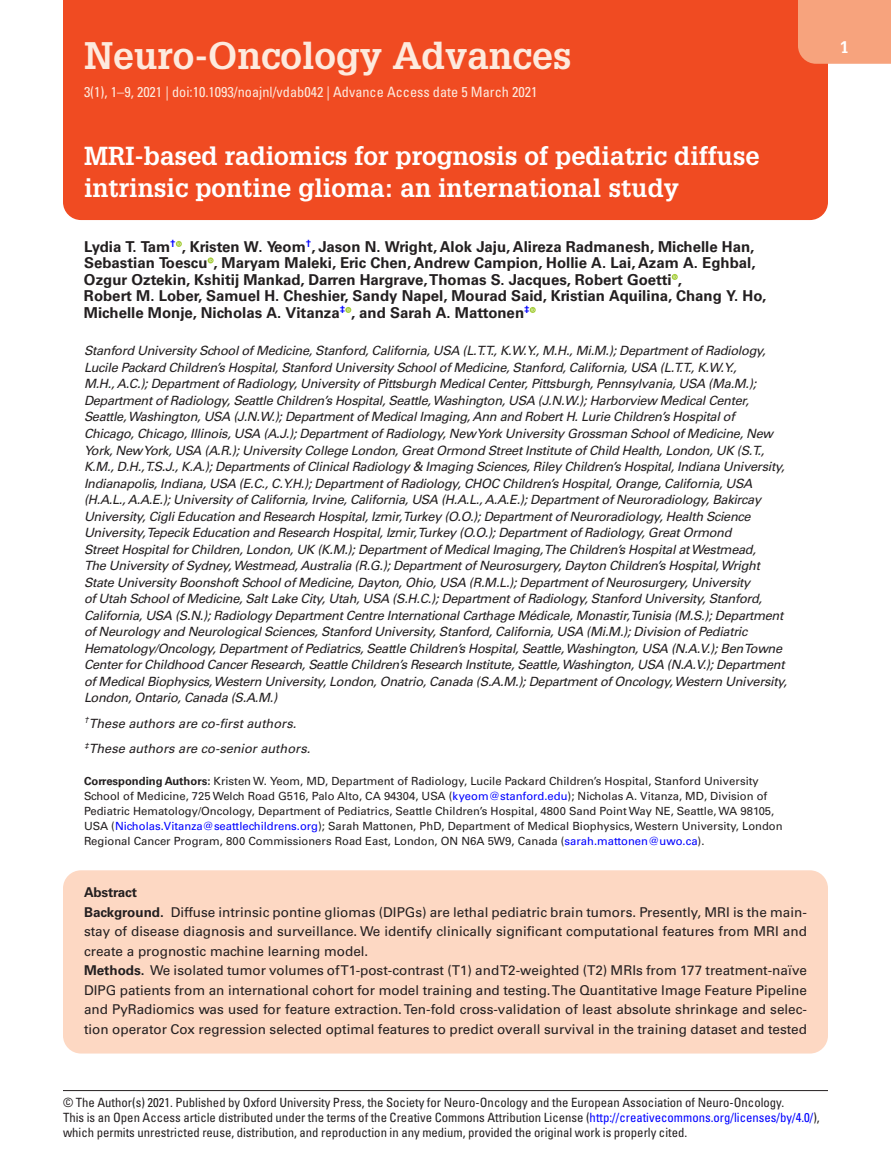
<style>
.page{position:relative;width:891px;height:1175px;background:#fff}
.page>*{position:absolute;margin:0;border:0;box-sizing:border-box;transform-origin:0 0}
.t1{font:700 37.5px "Glypha LT Std";color:#fdeade}
.t2{font:700 25.5px/31.5px "Glypha LT Std";color:#fff}
.t3{font:700 16.5px "Glypha LT Std";color:#fff}
.t4{font:700 15px/16.5px "Univers LT Std";color:#231f20}
.t5{font:condensed 14.25px "Univers LT Std";color:#fdeade}
.t6{font:13.5px/19.5px "Univers LT Std";color:#231f20}
.t7{font:italic 12.75px/16.5px "Univers LT Std";letter-spacing:-.025em;color:#231f20}
.t8{font:condensed 12.75px/15px "Univers LT Std";color:#231f20}
.t9{font:italic 12.75px/25.5px "Univers LT Std";color:#231f20}
.t10{font:11.25px/15px "Univers LT Std";color:#231f20}
.s1{font-weight:700}
.s2{color:#00f}
</style>
<div class="page">
<div style="left:63px;top:0;width:765px;height:166px;background:#f04b22"></div>
<div style="left:798px;top:0;width:93px;height:64px;background:#f7a37d"></div>
<hr style="left:63px;top:1090px;width:765px;height:1px;background:#231f20">
<div style="left:63px;top:870px;width:765px;height:183px;background:#fdd8c3;border-radius:18px"></div>
<svg style="left:176px;top:241px;width:6px;height:6px"></svg>
<svg style="left:208px;top:257px;width:6px;height:6px"></svg>
<svg style="left:672px;top:274px;width:6px;height:6px"></svg>
<svg style="left:345px;top:307px;width:6px;height:6px"></svg>
<svg style="left:530px;top:307px;width:6px;height:6px"></svg>
<div style="left:63px;top:166px;width:765px;height:54px;background:#f04b22"></div>
<h1 class="t1" style="left:84px;top:32px;width:489px">Neuro-Oncology Advances</h1>
<p class="t5" style="left:84px;top:83px;width:455px">3(1), 1–9, 2021 | doi:10.1093/noajnl/vdab042 | Advance Access date 5 March 2021</p>
<h2 class="t2" style="left:84px;top:140px;width:677px">MRI-based radiomics for prognosis of pediatric diffuse intrinsic pontine glioma: an international study</h2>
<p class="t4" style="left:84px;top:238px;width:684px">Lydia T. Tam<sup>†</sup> , Kristen W. Yeom<sup>†</sup>, Jason N. Wright, Alok Jaju, Alireza Radmanesh, Michelle Han, Sebastian Toescu , Maryam Maleki, Eric Chen, Andrew Campion, Hollie A. Lai, Azam A. Eghbal, Ozgur Oztekin, Kshitij Mankad, Darren Hargrave, Thomas S. Jacques, Robert Goetti ,<br>Robert M. Lober, Samuel H. Cheshier, Sandy Napel, Mourad Said, Kristian Aquilina, Chang Y. Ho, Michelle Monje, Nicholas A. Vitanza<sup>‡</sup> , and Sarah A. Mattonen<sup>‡</sup></p>
<p class="t7" style="left:84px;top:343px;width:705px">Stanford University School of Medicine, Stanford, California, USA (L.T.T., K.W.Y., M.H., Mi.M.); Department of Radiology, Lucile Packard Children’s Hospital, Stanford University School of Medicine, Stanford, California, USA (L.T.T., K.W.Y.,<br>M.H., A.C.); Department of Radiology, University of Pittsburgh Medical Center, Pittsburgh, Pennsylvania, USA (Ma.M.); Department of Radiology, Seattle Children’s Hospital, Seattle, Washington, USA (J.N.W.); Harborview Medical Center, Seattle, Washington, USA (J.N.W.); Department of Medical Imaging, Ann and Robert H. Lurie Children’s Hospital of Chicago, Chicago, Illinois, USA (A.J.); Department of Radiology, New York University Grossman School of Medicine, New York, New York, USA (A.R.); University College London, Great Ormond Street Institute of Child Health, London, UK (S.T., K.M., D.H., T.S.J., K.A.); Departments of Clinical Radiology &amp; Imaging Sciences, Riley Children’s Hospital, Indiana University, Indianapolis, Indiana, USA (E.C., C.Y.H.); Department of Radiology, CHOC Children’s Hospital, Orange, California, USA (H.A.L., A.A.E.); University of California, Irvine, California, USA (H.A.L., A.A.E.); Department of Neuroradiology, Bakircay University, Cigli Education and Research Hospital, Izmir, Turkey (O.O.); Department of Neuroradiology, Health Science University, Tepecik Education and Research Hospital, Izmir, Turkey (O.O.); Department of Radiology, Great Ormond<br>Street Hospital for Children, London, UK (K.M.); Department of Medical Imaging, The Children’s Hospital at Westmead,<br>The University of Sydney, Westmead, Australia (R.G.); Department of Neurosurgery, Dayton Children’s Hospital, Wright State University Boonshoft School of Medicine, Dayton, Ohio, USA (R.M.L.); Department of Neurosurgery, University<br>of Utah School of Medicine, Salt Lake City, Utah, USA (S.H.C.); Department of Radiology, Stanford University, Stanford, California, USA (S.N.); Radiology Department Centre International Carthage Médicale, Monastir, Tunisia (M.S.); Department of Neurology and Neurological Sciences, Stanford University, Stanford, California, USA (Mi.M.); Division of Pediatric Hematology/Oncology, Department of Pediatrics, Seattle Children’s Hospital, Seattle, Washington, USA (N.A.V.); Ben Towne Center for Childhood Cancer Research, Seattle Children’s Research Institute, Seattle, Washington, USA (N.A.V.); Department of Medical Biophysics, Western University, London, Onatrio, Canada (S.A.M.); Department of Oncology, Western University, London, Ontario, Canada (S.A.M.)</p>
<p class="t9" style="left:84px;top:710px;width:228px"><sup>†</sup>These authors are co-first authors. <sup>‡</sup>These authors are co-senior authors.</p>
<p class="t10" style="left:84px;top:774px;width:700px"><span class="s1">Corresponding Authors:</span> Kristen W. Yeom, MD, Department of Radiology, Lucile Packard Children’s Hospital, Stanford University School of Medicine, 725 Welch Road G516, Palo Alto, CA 94304, USA (<span class="s2">kyeom@stanford.edu</span>); Nicholas A. Vitanza, MD, Division of Pediatric Hematology/Oncology, Department of Pediatrics, Seattle Children’s Hospital, 4800 Sand Point Way NE, Seattle, WA 98105, USA (<span class="s2">Nicholas.Vitanza@seattlechildrens.org</span>); Sarah Mattonen, PhD, Department of Medical Biophysics, Western University, London Regional Cancer Program, 800 Commissioners Road East, London, ON N6A 5W9, Canada (<span class="s2">sarah.mattonen@uwo.ca</span>).</p>
<p class="t6" style="left:84px;top:882px;width:725px"><span class="s1">Abstract<br>Background.</span> Diffuse intrinsic pontine gliomas (DIPGs) are lethal pediatric brain tumors. Presently, MRI is the main&shy;stay of disease diagnosis and surveillance. We identify clinically significant computational features from MRI and create a prognostic machine learning model.<br><span class="s1">Methods.</span> We isolated tumor volumes of T1-post-contrast (T1) and T2-weighted (T2) MRIs from 177 treatment-naïve DIPG patients from an international cohort for model training and testing. The Quantitative Image Feature Pipeline and PyRadiomics was used for feature extraction. Ten-fold cross-validation of least absolute shrinkage and selec&shy;tion operator Cox regression selected optimal features to predict overall survival in the training dataset and tested</p>
<p class="t3" style="left:840px;top:37px;width:11px">1</p>
<p class="t8" style="left:63px;top:1095px;width:723px">© The Author(s) 2021. Published by Oxford University Press, the Society for Neuro-Oncology and the European Association of Neuro-Oncology.</p>
<p class="t8" style="left:63px;top:1110px;width:758px">This is an Open Access article distributed under the terms of the Creative Commons Attribution License (<span class="s2">http://creativecommons.org/licenses/by/4.0/</span>), which permits unrestricted reuse, distribution, and reproduction in any medium, provided the original work is properly cited.</p>
</div>
